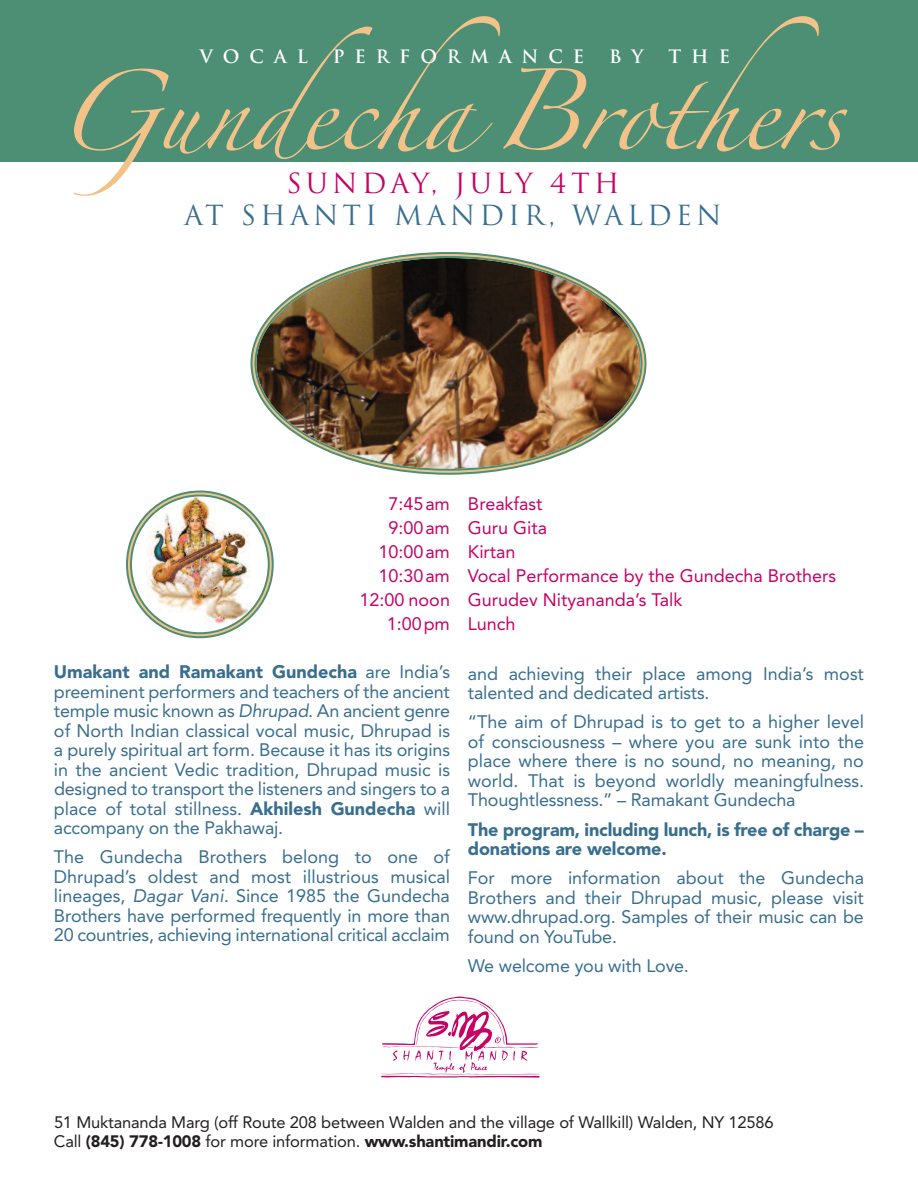
<style>
.page{position:relative;width:918px;height:1188px;background:#fff}
.page>*{position:absolute;margin:0;border:0;box-sizing:border-box;transform-origin:0 0}
.t1{font:72px "Zapfino";color:#f3c289}
.t2{font:27px "Trajan";letter-spacing:.15em;color:#386e8f}
.t3{font:27px "Trajan";letter-spacing:.15em;color:#c60265}
.t4{font:18px/19.5px "Avenir";letter-spacing:-.01em;color:#386e8f;text-align:justify}
.t5{font:18px "Avenir";color:#c60265}
.t6{font:900 18px/19.5px "Avenir";letter-spacing:-.01em;color:#386e8f}
.t7{font:700 18px "Trajan";letter-spacing:.55em;color:#fff}
.t8{font:16.5px/19.5px "Avenir";letter-spacing:-.01em;color:#231f20}
.s1{font-weight:900}
.s2{font-style:italic}
</style>
<div class="page">
<div style="left:0;top:0;width:918px;height:162px;background:#4c8f75"></div>
<svg style="left:381px;top:997px;width:159px;height:81px"></svg>
<img style="left:126px;top:490px;width:148px;height:149px">
<svg style="left:250px;top:252px;width:397px;height:223px"></svg>
<img style="left:254px;top:255px;width:390px;height:217px">
<h1 class="t1" style="left:54px;top:81px;width:790px">Gundecha Brothers</h1>
<p class="t7" style="left:200px;top:46px;width:109px">VOCAL</p>
<p class="t7" style="left:333px;top:46px;width:253px">PERFORMANCE</p>
<p class="t7" style="left:609px;top:46px;width:36px">B Y</p>
<p class="t7" style="left:669px;top:46px;width:63px">THE</p>
<h2 class="t3" style="left:286px;top:168px;width:335px">SUNDAY, JULY 4TH</h2>
<h2 class="t2" style="left:184px;top:200px;width:539px">AT SHANTI MANDIR, WALDEN</h2>
<p class="t5" style="left:389px;top:496px;width:156px">7:45am Breakfast</p>
<p class="t5" style="left:389px;top:520px;width:160px">9:00am Guru Gita</p>
<p class="t5" style="left:379px;top:544px;width:139px">10:00am Kirtan</p>
<p class="t5" style="left:379px;top:568px;width:459px">10:30am Vocal Performance by the Gundecha Brothers</p>
<p class="t5" style="left:360px;top:592px;width:324px">12:00 noon Gurudev Nityananda’s Talk</p>
<p class="t5" style="left:387px;top:616px;width:130px">1:00pm Lunch</p>
<p class="t4" style="left:54px;top:664px;width:398px"><span class="s1">Umakant and Ramakant Gundecha</span> are India’s preeminent performers and teachers of the ancient temple music known as <span class="s2">Dhrupad</span>. An ancient genre of North Indian classical vocal music, Dhrupad is a purely spiritual art form. Because it has its origins in the ancient Vedic tradition, Dhrupad music is designed to transport the listeners and singers to a place of total stillness. <span class="s1">Akhilesh Gundecha</span> will accompany on the Pakhawaj.</p>
<p class="t4" style="left:54px;top:849px;width:398px">The Gundecha Brothers belong to one of Dhrupad’s oldest and most illustrious musical lineages, <span class="s2">Dagar Vani.</span> Since 1985 the Gundecha Brothers have performed frequently in more than 20 countries, achieving international critical acclaim</p>
<p class="t4" style="left:468px;top:665px;width:397px">and achieving their place among India’s most talented and dedicated artists.</p>
<p class="t4" style="left:468px;top:714px;width:398px">“The aim of Dhrupad is to get to a higher level of consciousness – where you are sunk into the place where there is no sound, no meaning, no world. That is beyond worldly meaningfulness.<br>Thoughtlessness.” – Ramakant Gundecha</p>
<p class="t6" style="left:468px;top:821px;width:398px">The program, including lunch, is free of charge – donations are welcome.</p>
<p class="t4" style="left:468px;top:870px;width:398px">For more information about the Gundecha Brothers and their Dhrupad music, please visit www.dhrupad.org. Samples of their music can be found on YouTube.</p>
<p class="t4" style="left:468px;top:958px;width:222px">We welcome you with Love.</p>
<p class="t8" style="left:54px;top:1114px;width:721px">51 Muktananda Marg (off Route 208 between Walden and the village of Wallkill) Walden, NY 12586<br>Call <span class="s1">(845) 778-1008</span> for more information. <span class="s1">www.shantimandir.com</span></p>
</div>
